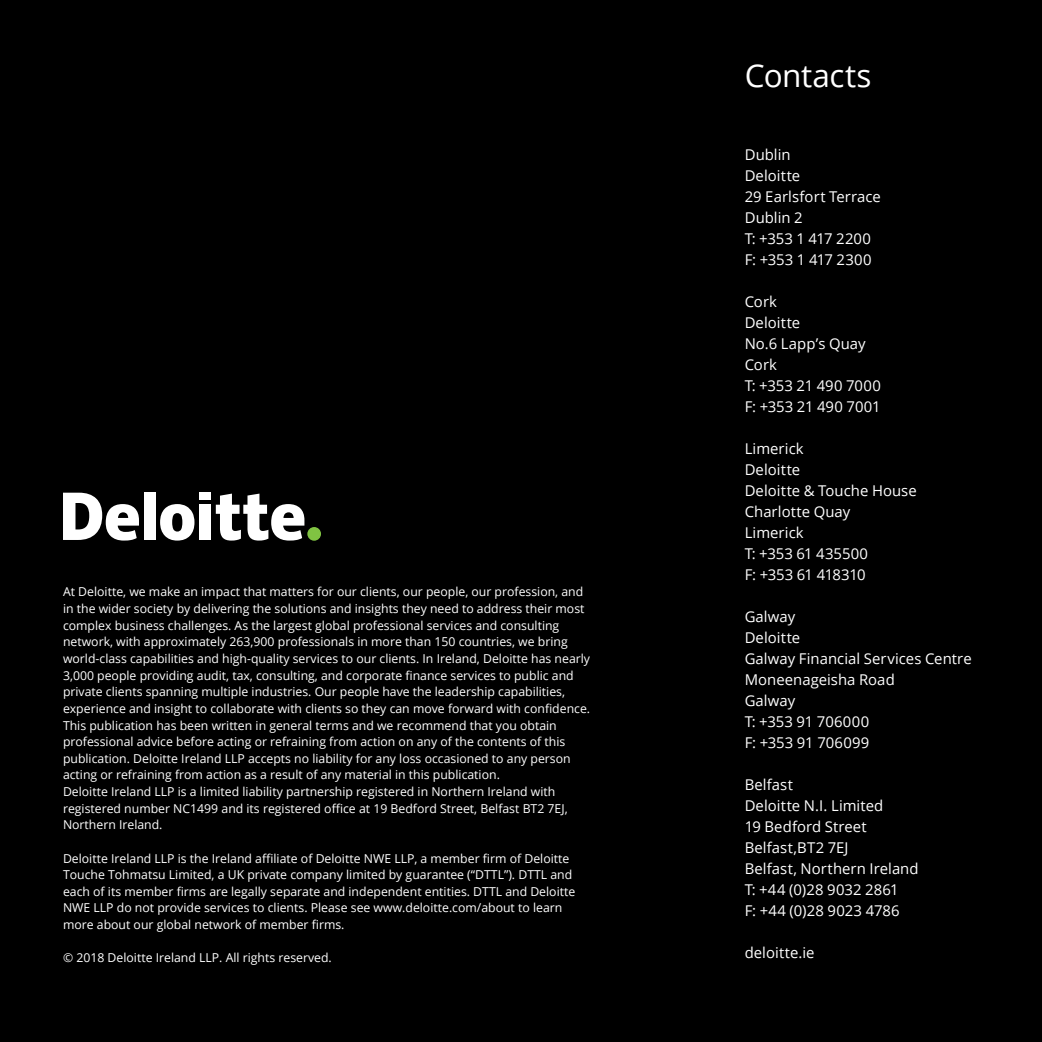
<style>
.page{position:relative;width:1042px;height:1042px;background:#000}
.page>*{position:absolute;margin:0;border:0;box-sizing:border-box;transform-origin:0 0}
.t1{font:31.5px "Open Sans";letter-spacing:-.015em;color:#fff}
.t2{font:14.88px/21px "Open Sans";letter-spacing:.005em;color:#fff}
.t3{font:12.25px/16.6px "Open Sans";color:#fff}
</style>
<div class="page">
<div style="left:307px;top:527px;width:14px;height:14px;background:#80c342;border-radius:50%"></div>
<div style="left:144px;top:492px;width:11px;height:48px;background:#fff"></div>
<svg style="left:160px;top:504px;width:34px;height:36px"></svg>
<div style="left:199px;top:505px;width:12px;height:35px;background:#fff"></div>
<div style="left:199px;top:492px;width:12px;height:8px;background:#fff"></div>
<svg style="left:216px;top:493px;width:88px;height:47px"></svg>
<svg style="left:63px;top:493px;width:76px;height:47px"></svg>
<p class="t3" style="left:63px;top:583px;width:529px">At Deloitte, we make an impact that matters for our clients, our people, our profession, and in the wider society by delivering the solutions and insights they need to address their most complex business challenges. As the largest global professional services and consulting network, with approximately 263,900 professionals in more than 150 countries, we bring world-class capabilities and high-quality services to our clients. In Ireland, Deloitte has nearly 3,000 people providing audit, tax, consulting, and corporate finance services to public and private clients spanning multiple industries. Our people have the leadership capabilities, experience and insight to collaborate with clients so they can move forward with confidence.<br>This publication has been written in general terms and we recommend that you obtain professional advice before acting or refraining from action on any of the contents of this publication. Deloitte Ireland LLP accepts no liability for any loss occasioned to any person acting or refraining from action as a result of any material in this publication.<br>Deloitte Ireland LLP is a limited liability partnership registered in Northern Ireland with registered number NC1499 and its registered office at 19 Bedford Street, Belfast BT2 7EJ, Northern Ireland.</p>
<p class="t3" style="left:63px;top:849px;width:514px">Deloitte Ireland LLP is the Ireland affiliate of Deloitte NWE LLP, a member firm of Deloitte Touche Tohmatsu Limited, a UK private company limited by guarantee (“DTTL”). DTTL and each of its member firms are legally separate and independent entities. DTTL and Deloitte NWE LLP do not provide services to clients. Please see www.deloitte.com/about to learn more about our global network of member firms.</p>
<p class="t3" style="left:63px;top:949px;width:270px">© 2018 Deloitte Ireland LLP. All rights reserved.</p>
<h1 class="t1" style="left:745px;top:54px;width:128px">Contacts</h1>
<p class="t2" style="left:745px;top:144px;width:138px">Dublin<br>Deloitte<br>29 Earlsfort Terrace<br>Dublin 2<br>T: +353 1 417 2200<br>F: +353 1 417 2300</p>
<p class="t2" style="left:745px;top:291px;width:138px">Cork<br>Deloitte<br>No.6 Lapp’s Quay<br>Cork<br>T: +353 21 490 7000<br>F: +353 21 490 7001</p>
<p class="t2" style="left:745px;top:438px;width:174px">Limerick<br>Deloitte<br>Deloitte &amp; Touche House<br>Charlotte Quay<br>Limerick<br>T: +353 61 435500<br>F: +353 61 418310</p>
<p class="t2" style="left:745px;top:606px;width:228px">Galway<br>Deloitte<br>Galway Financial Services Centre<br>Moneenageisha Road<br>Galway<br>T: +353 91 706000<br>F: +353 91 706099</p>
<p class="t2" style="left:745px;top:774px;width:175px">Belfast<br>Deloitte N.I. Limited<br>19 Bedford Street<br>Belfast,BT2 7EJ<br>Belfast, Northern Ireland<br>T: +44 (0)28 9032 2861<br>F: +44 (0)28 9023 4786</p>
<p class="t2" style="left:745px;top:942px;width:71px">deloitte.ie</p>
</div>
